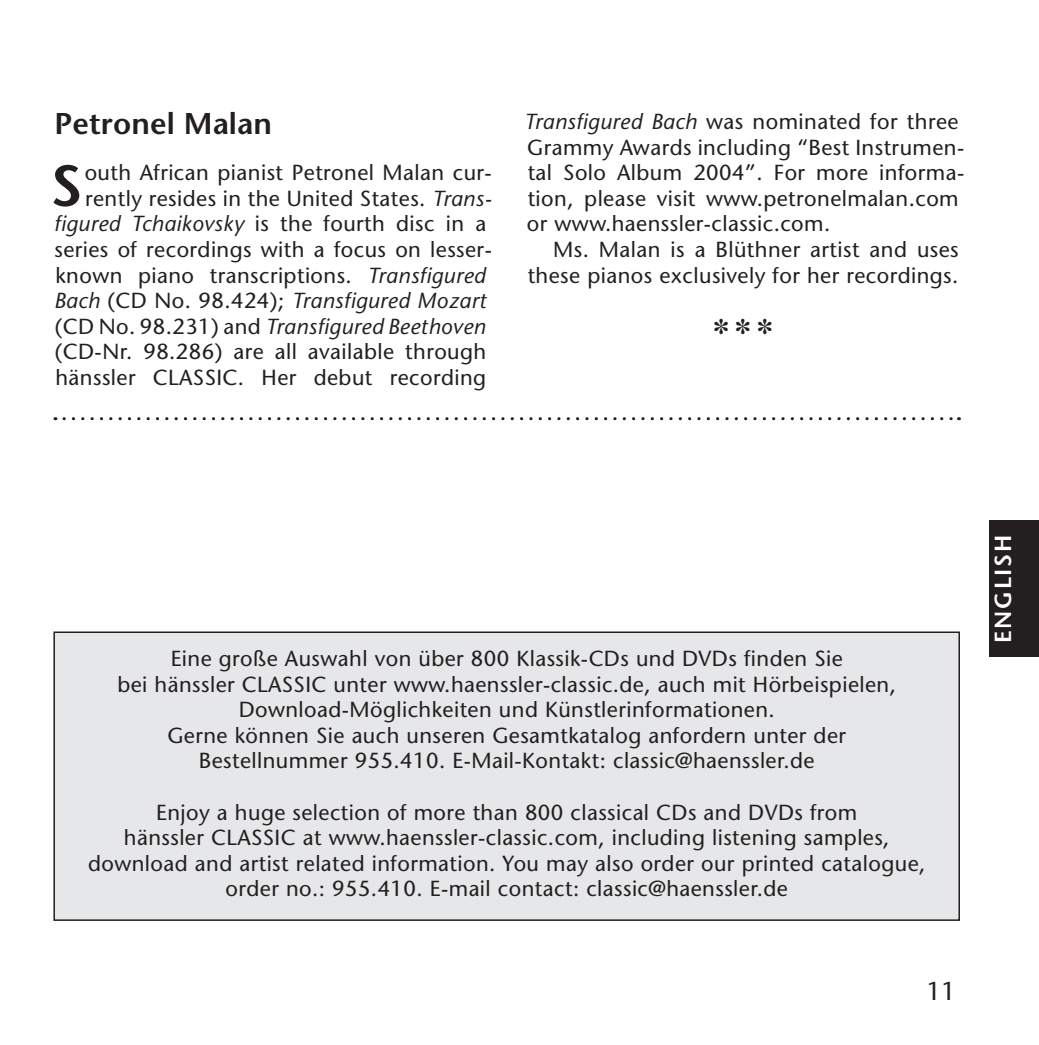
<style>
.page{position:relative;width:1039px;height:1045px;background:#fff}
.page>*{position:absolute;margin:0;border:0;box-sizing:border-box;transform-origin:0 0}
._02___Initial{font:600 57.6px "Stone Sans LT";color:#231f20}
._04b___Head_10_p___S{font:600 30px "Stone Sans LT";letter-spacing:.005em;color:#231f20}
.t1{font:25.5px "Stone Sans LT";color:#231f20}
.t2{font:600 23.4px "Stone Sans LT";letter-spacing:.075em;color:#fff}
._01___Txt_7_25_p___S{font:21.6px/25.5px "Stone Sans LT";letter-spacing:.02em;color:#231f20;text-align:center}
._02___Initial-2{font:21.6px/25.5px "Stone Sans LT";letter-spacing:.02em;color:#231f20;text-align:right}
.s1{font-style:italic}
</style>
<div class="page">
<div style="left:989px;top:520px;width:49px;height:136px;background:#231f20"></div>
<div style="left:54px;top:632px;width:904px;height:287px;background:#e6e7e9"></div>
<div style="left:53px;top:631px;width:906px;height:289px;border:2px solid #231f20"></div>
<svg style="left:64px;top:417px;width:895px;height:3px"></svg>
<p class="_04b___Head_10_p___S" style="left:55px;top:105px;width:219px">Petronel Malan</p>
<p class="_02___Initial" style="left:50px;top:151px;width:34px">S</p>
<p class="_02___Initial-2" style="left:54px;top:160px;width:439px">outh African pianist Petronel Malan cur&shy;rently resides in the United States. <span class="s1">Trans&shy;figured Tchaikovsky</span> is the fourth disc in a series of recordings with a focus on lesser&shy;known piano transcriptions. <span class="s1">Transfigured Bach</span> (CD No. 98.424); <span class="s1">Transfigured Mozart </span>(CD No. 98.231) and <span class="s1">Transfigured Beethoven </span>(CD-Nr. 98.286) are all available through hänssler CLASSIC. Her debut recording</p>
<p class="_02___Initial-2" style="left:524px;top:109px;width:441px;text-align:left"><span class="s1">Transfigured Bach</span> was nominated for three Grammy Awards including “Best Instrumen&shy;tal Solo Album 2004”. For more informa&shy;tion, please visit www.petronelmalan.com or www.haenssler-classic.com.</p>
<p class="_01___Txt_7_25_p___S" style="left:527px;top:236px;width:432px;text-align:right">Ms. Malan is a Blüthner artist and uses these pianos exclusively for her recordings.</p>
<p class="_01___Txt_7_25_p___S" style="left:117px;top:645px;width:779px">Eine große Auswahl von über 800 Klassik-CDs und DVDs finden Sie<br>bei hänssler CLASSIC unter www.haenssler-classic.de, auch mit Hörbeispielen, Download-Möglichkeiten und Künstlerinformationen.<br>Gerne können Sie auch unseren Gesamtkatalog anfordern unter der Bestellnummer 955.410. E-Mail-Kontakt: classic@haenssler.de</p>
<p class="_01___Txt_7_25_p___S" style="left:88px;top:798px;width:838px">Enjoy a huge selection of more than 800 classical CDs and DVDs from<br>hänssler CLASSIC at www.haenssler-classic.com, including listening samples, download and artist related information. You may also order our printed catalogue, order no.: 955.410. E-mail contact: classic@haenssler.de</p>
<p class="t1" style="left:926px;top:975px;width:31px">11</p>
<p class="t2" style="left:988px;top:643px;width:110px;rotate:-90deg">ENGLISH</p>
</div>
